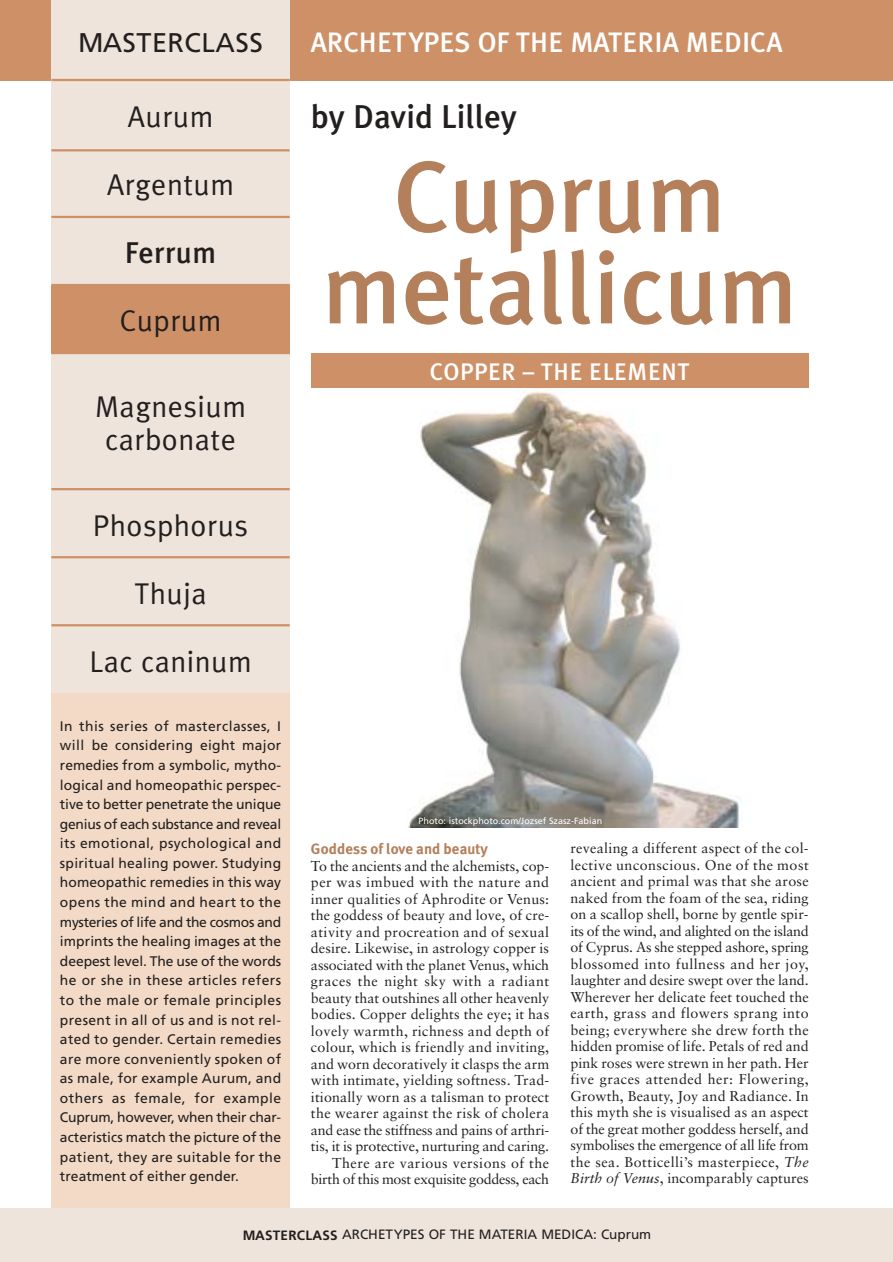
<style>
.page{position:relative;width:893px;height:1262px;background:#fff}
.page>*{position:absolute;margin:0;border:0;box-sizing:border-box;transform-origin:0 0}
.t1{font:500 100.5px/91.5px "Meta Plus";color:#b3805b;text-align:center}
.t2{font:500 33px "Meta Plus";color:#231f1f}
.t3{font:30px/33px "Meta Plus Normal Roman";letter-spacing:.015em;color:#231f1f;text-align:center}
.t4{font:500 30px "Meta Plus";letter-spacing:.015em;color:#231f1f}
.t5{font:500 28.2px "Meta Plus";color:#fff}
.t6{font:27px "Frutiger";letter-spacing:.015em;color:#231f1f}
.t7{font:500 24px "Meta Plus";letter-spacing:.02em;color:#fff}
.t8{font:700 15px "Meta Plus";letter-spacing:.005em;color:#b3805b}
.t9{font:14.25px/16.5px "Sabon";letter-spacing:.01em;color:#231f1f;text-align:right}
.t10{font:13.8px/19.5px "Frutiger";letter-spacing:.03em;color:#231f1f;text-align:justify}
.t11{font:13.5px "Frutiger";color:#231f1f}
.t12{font:9px "Frutiger";color:#fff}
.s1{font-style:italic}
.s2{font-weight:700}
</style>
<div class="page">
<img style="left:408px;top:391px;width:333px;height:436px">
<div style="left:51px;top:691px;width:239px;height:520px;background:#f2dac6"></div>
<div style="left:311px;top:354px;width:497px;height:34px;background:#ce9066"></div>
<div style="left:0;top:1208px;width:892px;height:54px;background:#eee4db"></div>
<div style="left:0;top:0;width:892px;height:81px;background:#ce9066"></div>
<div style="left:51px;top:0;width:239px;height:692px;background:#eee4db"></div>
<hr style="left:51px;top:216px;width:239px;height:2px;background:#ce9066">
<hr style="left:51px;top:284px;width:239px;height:2px;background:#ce9066">
<hr style="left:51px;top:352px;width:239px;height:2px;background:#ce9066">
<hr style="left:51px;top:488px;width:239px;height:2px;background:#ce9066">
<hr style="left:51px;top:556px;width:239px;height:2px;background:#ce9066">
<hr style="left:51px;top:624px;width:239px;height:2px;background:#ce9066">
<hr style="left:51px;top:79px;width:239px;height:2px;background:#ce9066">
<div style="left:51px;top:285px;width:239px;height:68px;background:#ce9066"></div>
<hr style="left:51px;top:149px;width:239px;height:2px;background:#ce9066">
<h3 class="t6" style="left:78px;top:31px;width:186px">MASTERCLASS</h3>
<h3 class="t3" style="left:128px;top:103px;width:87px">Aurum</h3>
<h3 class="t3" style="left:107px;top:171px;width:128px">Argentum</h3>
<h3 class="t4" style="left:125px;top:241px;width:93px">Ferrum</h3>
<h3 class="t3" style="left:120px;top:307px;width:103px">Cuprum</h3>
<h3 class="t3" style="left:95px;top:392px;width:152px">Magnesium carbonate</h3>
<h3 class="t3" style="left:93px;top:511px;width:157px">Phosphorus</h3>
<h3 class="t3" style="left:134px;top:579px;width:74px">Thuja</h3>
<h3 class="t3" style="left:89px;top:647px;width:164px">Lac caninum</h3>
<p class="t10" style="left:60px;top:717px;width:223px">In this series of masterclasses, I will be considering eight major remedies from a symbolic, mytho&shy;logical and homeopathic perspec&shy;tive to better penetrate the unique genius of each substance and reveal its emotional, psychological and spiritual healing power. Studying homeopathic remedies in this way opens the mind and heart to the mysteries of life and the cosmos and imprints the healing images at the deepest level. The use of the words he or she in these articles refers to the male or female principles present in all of us and is not rel&shy;ated to gender. Certain remedies are more conveniently spoken of as male, for example Aurum, and others as female, for example Cuprum, however, when their char&shy;acteristics match the picture of the patient, they are suitable for the treatment of either gender.</p>
<h3 class="t5" style="left:311px;top:31px;width:473px">ARCHETYPES OF THE MATERIA MEDICA</h3>
<h2 class="t2" style="left:311px;top:103px;width:207px">by David Lilley</h2>
<h1 class="t1" style="left:322px;top:157px;width:477px">Cuprum metallicum</h1>
<h3 class="t7" style="left:430px;top:362px;width:261px">COPPER – THE ELEMENT</h3>
<p class="t12" style="left:418px;top:817px;width:185px">Photo: istockphoto.com/Jozsef Szasz-Fabian</p>
<p class="t8" style="left:311px;top:842px;width:179px">Goddess of love and beauty</p>
<p class="t9" style="left:311px;top:858px;width:240px">To the ancients and the alchemists, cop&shy;per was imbued with the nature and inner qualities of Aphrodite or Venus: the goddess of beauty and love, of cre&shy;ativity and procreation and of sexual desire. Likewise, in astrology copper is associated with the planet Venus, which graces the night sky with a radiant beauty that outshines all other heavenly bodies. Copper delights the eye; it has lovely warmth, richness and depth of colour, which is friendly and inviting, and worn decoratively it clasps the arm with intimate, yielding softness. Trad&shy;itionally worn as a talisman to protect the wearer against the risk of cholera and ease the stiffness and pains of arthri&shy;tis, it is protective, nurturing and caring.<br>There are various versions of the birth of this most exquisite goddess, each</p>
<p class="t9" style="left:570px;top:841px;width:240px;text-align:justify">revealing a different aspect of the col&shy;lective unconscious. One of the most ancient and primal was that she arose naked from the foam of the sea, riding on a scallop shell, borne by gentle spir&shy;its of the wind, and alighted on the island of Cyprus. As she stepped ashore, spring blossomed into fullness and her joy, laughter and desire swept over the land.<br>Wherever her delicate feet touched the earth, grass and flowers sprang into being; everywhere she drew forth the hidden promise of life. Petals of red and pink roses were strewn in her path. Her five graces attended her: Flowering, Growth, Beauty, Joy and Radiance. In this myth she is visualised as an aspect of the great mother goddess herself, and symbolises the emergence of all life from the sea. Botticelli’s masterpiece, <span class="s1">The Birth of Venus</span>, incomparably captures</p>
<p class="t11" style="left:243px;top:1229px;width:410px"><span class="s2">MASTERCLASS</span> ARCHETYPES OF THE MATERIA MEDICA: Cuprum</p>
</div>
